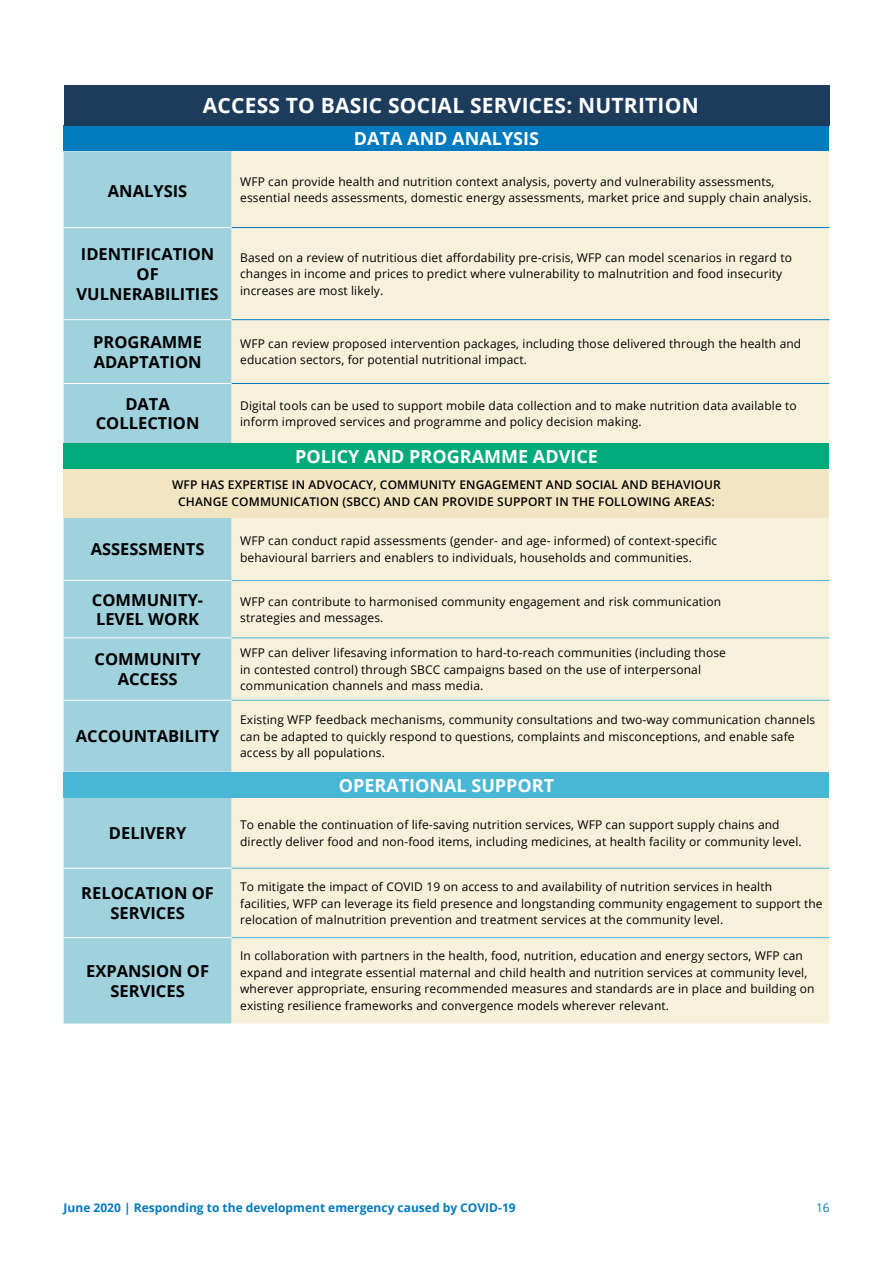
<style>
.page{position:relative;width:893px;height:1263px;background:#fff}
.page>*{position:absolute;margin:0;border:0;box-sizing:border-box;transform-origin:0 0}
.t1{font:700 21px "Open Sans";letter-spacing:.01em;color:#fff}
.t2{font:700 18px "Open Sans";color:#fff}
.t3{font:700 16.5px/19.8px "Open Sans";color:#000;text-align:center}
.t4{font:12px/16.5px "Open Sans";letter-spacing:.01em;color:#000}
.t5{font:600 12px/16.5px "Open Sans";letter-spacing:.01em;color:#000;text-align:center}
.t6{font:700 12px "Open Sans";color:#007abf}
.t7{font:12px "Open Sans";color:#007abf}
</style>
<div class="page">
<div style="left:64px;top:126px;width:765px;height:25px;background:#007abf"></div>
<div style="left:64px;top:151px;width:168px;height:873px;background:#a0d2de"></div>
<div style="left:232px;top:151px;width:597px;height:873px;background:#f7f0db"></div>
<div style="left:64px;top:443px;width:765px;height:26px;background:#00aa7a"></div>
<div style="left:64px;top:469px;width:765px;height:48px;background:#f2e5c2"></div>
<div style="left:64px;top:772px;width:765px;height:26px;background:#48b7d6"></div>
<hr style="left:64px;top:227px;width:168px;height:1px;background:#fff">
<hr style="left:64px;top:319px;width:168px;height:1px;background:#fff">
<hr style="left:64px;top:383px;width:168px;height:1px;background:#fff">
<hr style="left:64px;top:638px;width:168px;height:1px;background:#fff">
<hr style="left:64px;top:700px;width:168px;height:1px;background:#fff">
<hr style="left:64px;top:868px;width:168px;height:1px;background:#fff">
<hr style="left:64px;top:937px;width:168px;height:1px;background:#fff">
<hr style="left:232px;top:227px;width:597px;height:1px;background:#007abf">
<hr style="left:232px;top:319px;width:597px;height:1px;background:#007abf">
<hr style="left:232px;top:383px;width:597px;height:1px;background:#007abf">
<hr style="left:232px;top:580px;width:597px;height:1px;background:#48b7d6">
<hr style="left:232px;top:638px;width:597px;height:1px;background:#48b7d6">
<hr style="left:232px;top:700px;width:597px;height:1px;background:#48b7d6">
<hr style="left:232px;top:868px;width:597px;height:1px;background:#48b7d6">
<hr style="left:232px;top:937px;width:597px;height:1px;background:#48b7d6">
<hr style="left:64px;top:580px;width:168px;height:1px;background:#fff">
<div style="left:64px;top:85px;width:765px;height:41px;background:#1d3c5c"></div>
<h1 class="t1" style="left:203px;top:91px;width:497px">ACCESS TO BASIC SOCIAL SERVICES: NUTRITION</h1>
<h2 class="t2" style="left:354px;top:126px;width:186px">DATA AND ANALYSIS</h2>
<h3 class="t3" style="left:108px;top:181px;width:81px">ANALYSIS</h3>
<p class="t4" style="left:240px;top:173px;width:573px">WFP can provide health and nutrition context analysis, poverty and vulnerability assessments, essential needs assessments, domestic energy assessments, market price and supply chain analysis.</p>
<h3 class="t3" style="left:76px;top:244px;width:144px">IDENTIFICATION<br>OF<br>VULNERABILITIES</h3>
<p class="t4" style="left:240px;top:249px;width:553px">Based on a review of nutritious diet affordability pre-crisis, WFP can model scenarios in regard to changes in income and prices to predict where vulnerability to malnutrition and food insecurity increases are most likely.</p>
<h3 class="t3" style="left:93px;top:332px;width:110px;text-align:left">PROGRAMME<br>ADAPTATION</h3>
<p class="t4" style="left:240px;top:335px;width:562px">WFP can review proposed intervention packages, including those delivered through the health and education sectors, for potential nutritional impact.</p>
<h3 class="t3" style="left:96px;top:393px;width:105px">DATA<br>COLLECTION</h3>
<p class="t4" style="left:240px;top:397px;width:558px">Digital tools can be used to support mobile data collection and to make nutrition data available to inform improved services and programme and policy decision making.</p>
<h2 class="t2" style="left:295px;top:444px;width:304px">POLICY AND PROGRAMME ADVICE</h2>
<p class="t5" style="left:172px;top:477px;width:550px">WFP HAS EXPERTISE IN ADVOCACY, COMMUNITY ENGAGEMENT AND SOCIAL AND BEHAVIOUR<br>CHANGE COMMUNICATION (SBCC) AND CAN PROVIDE SUPPORT IN THE FOLLOWING AREAS:</p>
<h3 class="t3" style="left:91px;top:539px;width:115px">ASSESSMENTS</h3>
<p class="t4" style="left:240px;top:532px;width:478px">WFP can conduct rapid assessments (gender- and age- informed) of context-specific behavioural barriers and enablers to individuals, households and communities.</p>
<h3 class="t3" style="left:92px;top:589px;width:113px;text-align:left">COMMUNITY-<br>LEVEL WORK</h3>
<p class="t4" style="left:240px;top:593px;width:482px">WFP can contribute to harmonised community engagement and risk communication strategies and messages.</p>
<h3 class="t3" style="left:95px;top:649px;width:107px">COMMUNITY<br>ACCESS</h3>
<p class="t4" style="left:240px;top:644px;width:487px">WFP can deliver lifesaving information to hard-to-reach communities (including those in contested control) through SBCC campaigns based on the use of interpersonal communication channels and mass media.</p>
<h3 class="t3" style="left:76px;top:726px;width:145px">ACCOUNTABILITY</h3>
<p class="t4" style="left:240px;top:711px;width:576px">Existing WFP feedback mechanisms, community consultations and two-way communication channels can be adapted to quickly respond to questions, complaints and misconceptions, and enable safe access by all populations.</p>
<h2 class="t2" style="left:339px;top:772px;width:217px">OPERATIONAL SUPPORT</h2>
<h3 class="t3" style="left:109px;top:823px;width:79px">DELIVERY</h3>
<p class="t4" style="left:240px;top:816px;width:563px">To enable the continuation of life-saving nutrition services, WFP can support supply chains and directly deliver food and non-food items, including medicines, at health facility or community level.</p>
<h3 class="t3" style="left:81px;top:883px;width:134px">RELOCATION OF<br>SERVICES</h3>
<p class="t4" style="left:240px;top:878px;width:584px">To mitigate the impact of COVID 19 on access to and availability of nutrition services in health facilities, WFP can leverage its field presence and longstanding community engagement to support the relocation of malnutrition prevention and treatment services at the community level.</p>
<h3 class="t3" style="left:86px;top:961px;width:124px">EXPANSION OF<br>SERVICES</h3>
<p class="t4" style="left:240px;top:948px;width:575px">In collaboration with partners in the health, food, nutrition, education and energy sectors, WFP can expand and integrate essential maternal and child health and nutrition services at community level, wherever appropriate, ensuring recommended measures and standards are in place and building on existing resilience frameworks and convergence models wherever relevant.</p>
<p class="t6" style="left:64px;top:1199px;width:453px">June 2020 | Responding to the development emergency caused by COVID-19</p>
<p class="t7" style="left:816px;top:1199px;width:15px">16</p>
</div>
